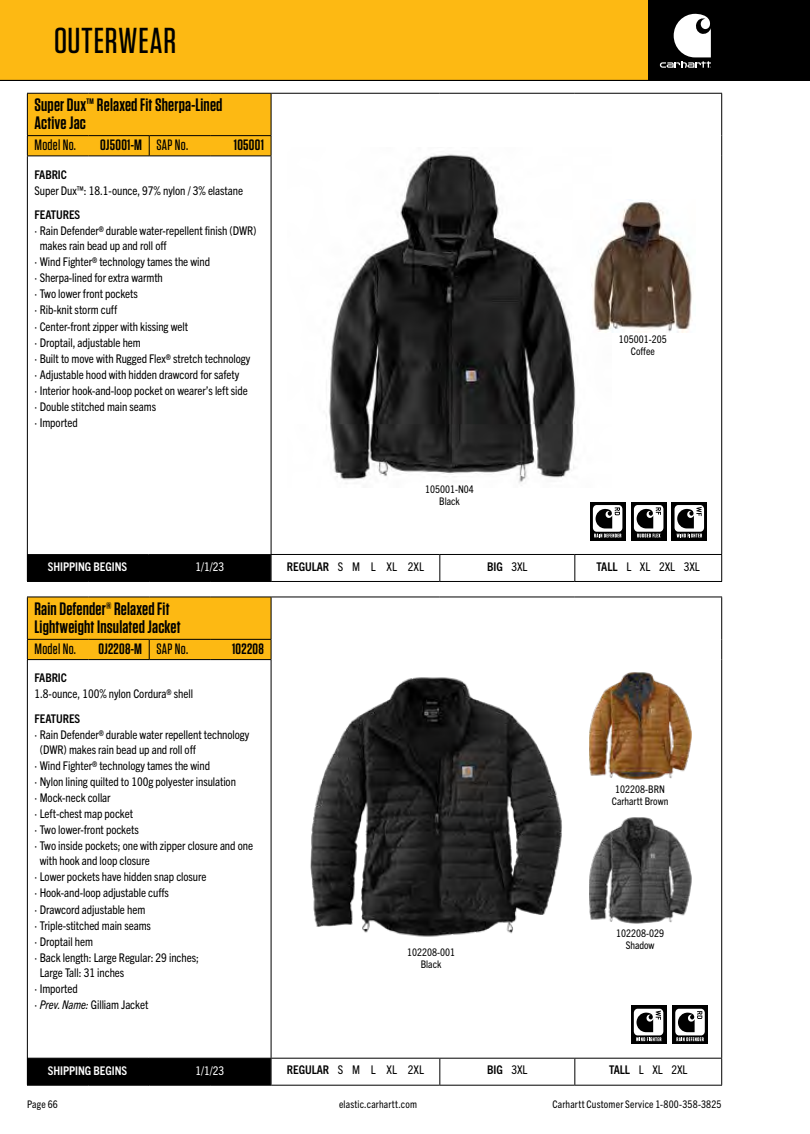
<style>
.page{position:relative;width:810px;height:1134px;background:#fff}
.page>*{position:absolute;margin:0;border:0;box-sizing:border-box;transform-origin:0 0}
.t1{font:500 36px "Tungsten";letter-spacing:.025em;color:#000}
.t2{font:600 18px/18px "Tungsten";letter-spacing:.01em;color:#000}
.t3{font:600 15px "Tungsten";letter-spacing:.02em;color:#000}
.t4{font:500 15px "Tungsten";letter-spacing:.02em;color:#000}
.t5{font:condensed 12px "Trade Gothic Next LT Pro";letter-spacing:-.005em;color:#000}
.t6{font:700 condensed 12px "Trade Gothic Next LT Pro";letter-spacing:-.005em;color:#000}
.t7{font:700 condensed 12px "Trade Gothic Next LT Pro";letter-spacing:-.005em;color:#fff}
.t8{font:condensed 12px "Trade Gothic Next LT Pro";color:#fff}
.t9{font:condensed 10.5px/12px "Trade Gothic Next LT Pro";color:#000;text-align:center}
.s1{font-weight:500}
.s2{font-style:italic}
.s3{font-weight:700}
.s4{font-weight:400}
</style>
<div class="page">
<img style="left:326px;top:154px;width:250px;height:330px">
<img style="left:590px;top:200px;width:102px;height:133px">
<div style="left:671px;top:502px;width:36px;height:39px;background:linear-gradient(to right,#000,#000)"></div>
<svg style="left:675px;top:505px;width:29px;height:32px"></svg>
<svg style="left:631px;top:502px;width:36px;height:39px"></svg>
<svg style="left:634px;top:505px;width:29px;height:32px"></svg>
<svg style="left:590px;top:502px;width:36px;height:39px"></svg>
<svg style="left:593px;top:505px;width:29px;height:32px"></svg>
<img style="left:310px;top:677px;width:252px;height:260px">
<img style="left:589px;top:817px;width:102px;height:107px">
<img style="left:589px;top:672px;width:102px;height:108px">
<svg style="left:631px;top:1006px;width:36px;height:38px"></svg>
<svg style="left:634px;top:1009px;width:29px;height:32px"></svg>
<svg style="left:672px;top:1006px;width:36px;height:38px"></svg>
<svg style="left:675px;top:1009px;width:30px;height:32px"></svg>
<div style="left:0;top:0;width:648px;height:80px;background:#fdb913"></div>
<div style="left:648px;top:0;width:162px;height:80px;background:#000"></div>
<svg style="left:660px;top:14px;width:51px;height:54px"></svg>
<hr style="left:0;top:80px;width:810px;height:1px;background:#000">
<hr style="left:271px;top:93px;width:169px;height:1px;background:#000">
<hr style="left:440px;top:93px;width:135px;height:1px;background:#000">
<hr style="left:575px;top:93px;width:147px;height:1px;background:#000">
<hr style="left:721px;top:94px;width:1px;height:42px;background:#000">
<svg style="left:27px;top:93px;width:245px;height:63px"></svg>
<svg style="left:721px;top:136px;width:1px;height:20px"></svg>
<hr style="left:27px;top:156px;width:61px;height:1px;background:#000">
<hr style="left:27px;top:156px;width:1px;height:398px;background:#000">
<hr style="left:88px;top:156px;width:61px;height:1px;background:#000">
<hr style="left:149px;top:156px;width:61px;height:1px;background:#000">
<hr style="left:210px;top:156px;width:61px;height:1px;background:#000">
<hr style="left:271px;top:156px;width:1px;height:398px;background:#000">
<hr style="left:721px;top:156px;width:1px;height:398px;background:#000">
<hr style="left:271px;top:554px;width:169px;height:1px;background:#000">
<div style="left:27px;top:554px;width:245px;height:27px;background:#000"></div>
<hr style="left:440px;top:554px;width:135px;height:1px;background:#000">
<svg style="left:439px;top:555px;width:1px;height:26px"></svg>
<hr style="left:575px;top:554px;width:147px;height:1px;background:#000">
<svg style="left:574px;top:555px;width:1px;height:26px"></svg>
<svg style="left:721px;top:555px;width:1px;height:26px"></svg>
<hr style="left:27px;top:581px;width:61px;height:1px;background:#000">
<hr style="left:88px;top:581px;width:61px;height:1px;background:#000">
<hr style="left:149px;top:581px;width:61px;height:1px;background:#000">
<hr style="left:210px;top:581px;width:61px;height:1px;background:#000">
<hr style="left:271px;top:581px;width:169px;height:1px;background:#000">
<hr style="left:440px;top:581px;width:135px;height:1px;background:#000">
<hr style="left:575px;top:581px;width:147px;height:1px;background:#000">
<hr style="left:271px;top:597px;width:169px;height:1px;background:#000">
<hr style="left:440px;top:597px;width:135px;height:1px;background:#000">
<hr style="left:575px;top:597px;width:147px;height:1px;background:#000">
<hr style="left:721px;top:597px;width:1px;height:42px;background:#000">
<div style="left:27px;top:597px;width:245px;height:63px;background:#fdb913"></div>
<svg style="left:721px;top:639px;width:1px;height:21px"></svg>
<hr style="left:27px;top:659px;width:61px;height:1px;background:#000">
<hr style="left:27px;top:660px;width:1px;height:398px;background:#000">
<hr style="left:88px;top:659px;width:61px;height:1px;background:#000">
<hr style="left:149px;top:659px;width:61px;height:1px;background:#000">
<hr style="left:210px;top:659px;width:61px;height:1px;background:#000">
<hr style="left:271px;top:660px;width:1px;height:398px;background:#000">
<hr style="left:721px;top:660px;width:1px;height:398px;background:#000">
<hr style="left:271px;top:1058px;width:169px;height:1px;background:#000">
<div style="left:27px;top:1058px;width:245px;height:27px;background:#000"></div>
<hr style="left:440px;top:1058px;width:135px;height:1px;background:#000">
<svg style="left:439px;top:1059px;width:1px;height:26px"></svg>
<hr style="left:575px;top:1058px;width:147px;height:1px;background:#000">
<svg style="left:574px;top:1059px;width:1px;height:26px"></svg>
<svg style="left:721px;top:1059px;width:1px;height:26px"></svg>
<hr style="left:27px;top:1085px;width:61px;height:1px;background:#000">
<hr style="left:88px;top:1085px;width:61px;height:1px;background:#000">
<hr style="left:149px;top:1085px;width:61px;height:1px;background:#000">
<hr style="left:210px;top:1085px;width:61px;height:1px;background:#000">
<hr style="left:271px;top:1085px;width:169px;height:1px;background:#000">
<hr style="left:440px;top:1085px;width:135px;height:1px;background:#000">
<hr style="left:575px;top:1085px;width:147px;height:1px;background:#000">
<h1 class="t1" style="left:54px;top:22px;width:124px">OUTERWEAR</h1>
<h2 class="t2" style="left:34px;top:96px;width:190px">Super Dux™ Relaxed Fit Sherpa-Lined<br>Active Jac</h2>
<p class="t4" style="left:34px;top:137px;width:43px">Model No.</p>
<p class="t3" style="left:100px;top:137px;width:90px">OJ5001-M <span class="s1">SAP No.</span></p>
<p class="t3" style="left:234px;top:137px;width:32px">105001</p>
<p class="t6" style="left:34px;top:166px;width:34px">FABRIC</p>
<p class="t5" style="left:34px;top:182px;width:210px">Super Dux™: 18.1-ounce, 97% nylon / 3% elastane</p>
<p class="t6" style="left:34px;top:206px;width:47px">FEATURES</p>
<p class="t5" style="left:34px;top:223px;width:224px">· Rain Defender® durable water-repellent finish (DWR)</p>
<p class="t5" style="left:40px;top:238px;width:128px">makes rain bead up and roll off</p>
<p class="t5" style="left:35px;top:254px;width:177px">· Wind Fighter® technology tames the wind</p>
<p class="t5" style="left:34px;top:270px;width:130px">· Sherpa-lined for extra warmth</p>
<p class="t5" style="left:34px;top:286px;width:105px">· Two lower front pockets</p>
<p class="t5" style="left:34px;top:302px;width:84px">· Rib-knit storm cuff</p>
<p class="t5" style="left:34px;top:318px;width:155px">· Center-front zipper with kissing welt</p>
<p class="t5" style="left:34px;top:334px;width:108px">· Droptail, adjustable hem</p>
<p class="t5" style="left:34px;top:350px;width:217px">· Built to move with Rugged Flex® stretch technology</p>
<p class="t5" style="left:34px;top:366px;width:206px">· Adjustable hood with hidden drawcord for safety</p>
<p class="t5" style="left:34px;top:382px;width:215px">· Interior hook-and-loop pocket on wearer’s left side</p>
<p class="t5" style="left:34px;top:398px;width:123px">· Double stitched main seams</p>
<p class="t5" style="left:34px;top:414px;width:45px">· Imported</p>
<p class="t7" style="left:48px;top:559px;width:81px">SHIPPING BEGINS</p>
<p class="t8" style="left:195px;top:559px;width:30px">1/1/23</p>
<h2 class="t2" style="left:34px;top:600px;width:148px">Rain Defender® Relaxed Fit<br>Lightweight Insulated Jacket</h2>
<p class="t4" style="left:34px;top:641px;width:43px">Model No.</p>
<p class="t3" style="left:98px;top:641px;width:91px">OJ2208-M <span class="s1">SAP No.</span></p>
<p class="t3" style="left:232px;top:641px;width:33px">102208</p>
<p class="t6" style="left:34px;top:670px;width:34px">FABRIC</p>
<p class="t5" style="left:34px;top:686px;width:160px">1.8-ounce, 100% nylon Cordura® shell</p>
<p class="t6" style="left:34px;top:710px;width:47px">FEATURES</p>
<p class="t5" style="left:34px;top:726px;width:217px">· Rain Defender® durable water repellent technology</p>
<p class="t5" style="left:40px;top:741px;width:158px">(DWR) makes rain bead up and roll off</p>
<p class="t5" style="left:35px;top:757px;width:177px">· Wind Fighter® technology tames the wind</p>
<p class="t5" style="left:34px;top:773px;width:203px">· Nylon lining quilted to 100g polyester insulation</p>
<p class="t5" style="left:34px;top:790px;width:78px">· Mock-neck collar</p>
<p class="t5" style="left:34px;top:806px;width:100px">· Left-chest map pocket</p>
<p class="t5" style="left:34px;top:822px;width:106px">· Two lower-front pockets</p>
<p class="t5" style="left:34px;top:838px;width:220px">· Two inside pockets; one with zipper closure and one</p>
<p class="t5" style="left:40px;top:853px;width:112px">with hook and loop closure</p>
<p class="t5" style="left:34px;top:869px;width:174px">· Lower pockets have hidden snap closure</p>
<p class="t5" style="left:34px;top:885px;width:136px">· Hook-and-loop adjustable cuffs</p>
<p class="t5" style="left:34px;top:901px;width:112px">· Drawcord adjustable hem</p>
<p class="t5" style="left:34px;top:917px;width:118px">· Triple-stitched main seams</p>
<p class="t5" style="left:34px;top:933px;width:60px">· Droptail hem</p>
<p class="t5" style="left:34px;top:949px;width:166px">· Back length: Large Regular: 29 inches;</p>
<p class="t5" style="left:40px;top:964px;width:86px">Large Tall: 31 inches</p>
<p class="t5" style="left:35px;top:980px;width:45px">· Imported</p>
<p class="t5" style="left:34px;top:996px;width:115px">· <span class="s2">Prev. Name:</span> Gilliam Jacket</p>
<p class="t7" style="left:48px;top:1062px;width:81px">SHIPPING BEGINS</p>
<p class="t8" style="left:195px;top:1062px;width:30px">1/1/23</p>
<p class="t9" style="left:425px;top:483px;width:50px">105001-N04<br>Black</p>
<p class="t9" style="left:619px;top:333px;width:49px">105001-205<br>Coffee</p>
<p class="t5" style="left:287px;top:558px;width:139px"><span class="s3">REGULAR</span> S M L XL 2XL</p>
<p class="t6" style="left:487px;top:558px;width:42px">BIG <span class="s4">3XL</span></p>
<p class="t5" style="left:597px;top:558px;width:105px"><span class="s3">TALL</span> L XL 2XL 3XL</p>
<p class="t9" style="left:407px;top:946px;width:49px">102208-001<br>Black</p>
<p class="t9" style="left:612px;top:783px;width:58px">102208-BRN<br>Carhartt Brown</p>
<p class="t9" style="left:616px;top:927px;width:49px">102208-029<br>Shadow</p>
<p class="t5" style="left:287px;top:1062px;width:139px"><span class="s3">REGULAR</span> S M L XL 2XL</p>
<p class="t6" style="left:487px;top:1062px;width:42px">BIG <span class="s4">3XL</span></p>
<p class="t5" style="left:609px;top:1062px;width:80px"><span class="s3">TALL</span> L XL 2XL</p>
<p class="t9" style="left:27px;top:1097px;width:32px">Page 66</p>
<p class="t9" style="left:339px;top:1097px;width:79px">elastic.carhartt.com</p>
<p class="t9" style="left:552px;top:1097px;width:171px">Carhartt Customer Service 1-800-358-3825</p>
</div>
